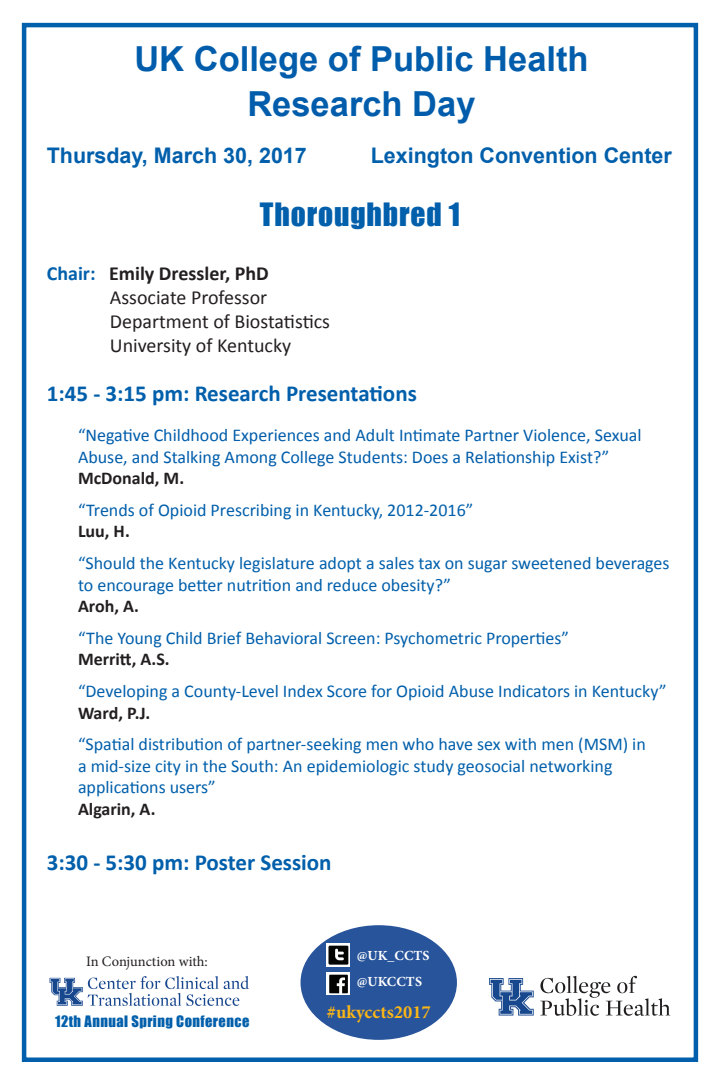
<style>
.page{position:relative;width:720px;height:1080px;background:#fff}
.page>*{position:absolute;margin:0;border:0;box-sizing:border-box;transform-origin:0 0}
.t1{font:700 34.5px/45px "Arial";color:#015dab;text-align:center}
.t2{font:29.5px "Impact";letter-spacing:.03em;color:#015fab}
.t3{font:700 23px "Calibri";color:#015fab}
.t4{font:700 21.5px "Arial";color:#015fab}
.t5{font:20px/24px "Calibri";color:#231f20}
.t6{font:700 18.55px "Minion Pro";color:#fcb615}
.t7{font:18px/21.6px "Calibri";color:#015fab}
.t8{font:18px/21.6px "Calibri";color:#015dab}
.t9{font:700 18px "Calibri";color:#231f20}
.t10{font:14.45px "Impact";letter-spacing:.03em;color:#015fab}
.t11{font:14.45px "Minion Pro";color:#231f20}
.t12{font:700 13.9px/26.3px "Minion Pro";color:#fff}
.s1{font-weight:700;color:#015fab}
.s2{font-weight:700}
</style>
<div class="page">
<div style="left:22px;top:23px;width:676px;height:1039px;border:4px solid #015fab"></div>
<div style="left:301px;top:925px;width:156px;height:115px;background:#28549b;border-radius:50%"></div>
<img style="left:327px;top:944px;width:23px;height:22px">
<img style="left:327px;top:973px;width:23px;height:22px">
<img style="left:49px;top:976px;width:200px;height:30px">
<img style="left:490px;top:975px;width:181px;height:41px">
<h1 class="t1" style="left:134px;top:37px;width:456px">UK College of Public Health<br>Research Day</h1>
<p class="t4" style="left:47px;top:141px;width:262px">Thursday, March 30, 2017</p>
<p class="t4" style="left:371px;top:141px;width:303px">Lexington Convention Center</p>
<h2 class="t2" style="left:260px;top:191px;width:202px">Thoroughbred 1</h2>
<p class="t5" style="left:110px;top:261px;width:222px;text-indent:-63px"><span class="s1">Chair:</span> <span class="s2">Emily Dressler, PhD<br></span>Associate Professor<br>Department of Biostatistics<br>University of Kentucky</p>
<p class="t3" style="left:47px;top:379px;width:372px">1:45 - 3:15 pm: Research Presentations</p>
<p class="t8" style="left:78px;top:424px;width:565px">“Negative Childhood Experiences and Adult Intimate Partner Violence, Sexual<br>Abuse, and Stalking Among College Students: Does a Relationship Exist?”</p>
<p class="t9" style="left:78px;top:467px;width:108px">McDonald, M.</p>
<p class="t7" style="left:78px;top:499px;width:397px">“Trends of Opioid Prescribing in Kentucky, 2012-2016”</p>
<p class="t9" style="left:78px;top:520px;width:53px">Luu, H.</p>
<p class="t7" style="left:78px;top:552px;width:593px">“Should the Kentucky legislature adopt a sales tax on sugar sweetened beverages to encourage better nutrition and reduce obesity?”</p>
<p class="t9" style="left:78px;top:595px;width:62px">Aroh, A.</p>
<p class="t7" style="left:78px;top:627px;width:493px">“The Young Child Brief Behavioral Screen: Psychometric Properties”</p>
<p class="t9" style="left:78px;top:648px;width:93px">Merritt, A.S.</p>
<p class="t7" style="left:78px;top:680px;width:590px">“Developing a County-Level Index Score for Opioid Abuse Indicators in Kentucky”</p>
<p class="t9" style="left:78px;top:701px;width:74px">Ward, P.J.</p>
<p class="t7" style="left:78px;top:734px;width:569px">“Spatial distribution of partner-seeking men who have sex with men (MSM) in a mid-size city in the South: An epidemiologic study geosocial networking applications users”</p>
<p class="t9" style="left:78px;top:798px;width:79px">Algarin, A.</p>
<p class="t3" style="left:47px;top:848px;width:286px">3:30 - 5:30 pm: Poster Session</p>
<p class="t11" style="left:86px;top:952px;width:123px">In Conjunction with:</p>
<p class="t10" style="left:55px;top:1010px;width:196px">12th Annual Spring Conference</p>
<p class="t12" style="left:357px;top:942px;width:74px">@UK_CCTS @UKCCTS</p>
<p class="t6" style="left:327px;top:1000px;width:106px">#ukyccts2017</p>
</div>
